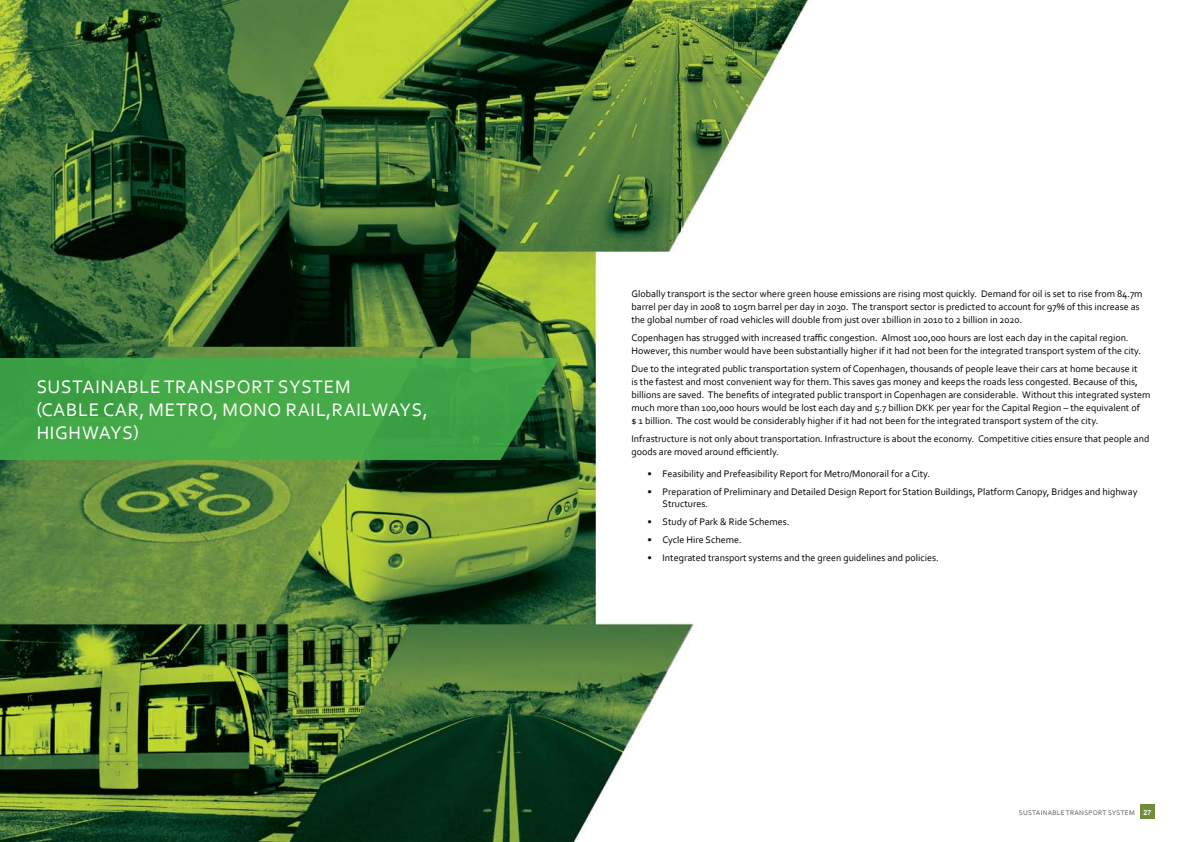
<style>
.page{position:relative;width:1191px;height:842px;background:#fff}
.page>*{position:absolute;margin:0;border:0;box-sizing:border-box;transform-origin:0 0}
.t1{font:19px/22.8px "Corbel";letter-spacing:.04em;color:#fff}
.t2{font:10px/13px "Corbel";color:#000}
.t3{font:7px "Corbel";color:#58595b}
.t4{font:700 7px "Arial";color:#fff}
</style>
<div class="page">
<div style="left:1140px;top:804px;width:15px;height:15px;background:#708d3b"></div>
<img style="left:0;top:0;width:811px;height:842px">
<svg style="left:0;top:358px;width:559px;height:102px;background:#3fa144"></svg>
<h1 class="t1" style="left:36px;top:375px;width:393px">Sustainable Transport System<br>(Cable car, Metro, Mono rail,Railways,<br>Highways)</h1>
<p class="t2" style="left:631px;top:287px;width:512px">Globally transport is the sector where green house emissions are rising most quickly. Demand for oil is set to rise from 84.7m barrel per day in 2008 to 105m barrel per day in 2030. The transport sector is predicted to account for 97% of this increase as the global number of road vehicles will double from just over 1billion in 2010 to 2 billion in 2020.</p>
<p class="t2" style="left:631px;top:331px;width:511px">Copenhagen has strugged with increased traffic congestion. Almost 100,000 hours are lost each day in the capital region.<br>However, this number would have been substantially higher if it had not been for the integrated transport system of the city.</p>
<p class="t2" style="left:631px;top:362px;width:520px">Due to the integrated public transportation system of Copenhagen, thousands of people leave their cars at home because it<br>is the fastest and most convenient way for them. This saves gas money and keeps the roads less congested. Because of this, billions are saved. The benefits of integrated public transport in Copenhagen are considerable. Without this integrated system much more than 100,000 hours would be lost each day and 5.7 billion DKK per year for the Capital Region – the equivalent of<br>$ 1 billion. The cost would be considerably higher if it had not been for the integrated transport system of the city.</p>
<p class="t2" style="left:631px;top:432px;width:519px">Infrastructure is not only about transportation. Infrastructure is about the economy. Competitive cities ensure that people and goods are moved around efficiently.</p>
<p class="t2" style="left:647px;top:467px;width:284px">• Feasibility and Prefeasibility Report for Metro/Monorail for a City.</p>
<p class="t2" style="left:662px;top:485px;width:476px;line-height:12px;text-indent:-15px">• Preparation of Preliminary and Detailed Design Report for Station Buildings, Platform Canopy, Bridges and highway<br>Structures.</p>
<p class="t2" style="left:647px;top:515px;width:143px">• Study of Park &amp; Ride Schemes.</p>
<p class="t2" style="left:647px;top:533px;width:96px">• Cycle Hire Scheme.</p>
<p class="t2" style="left:647px;top:551px;width:293px">• Integrated transport systems and the green guidelines and policies.</p>
<p class="t3" style="left:1019px;top:808px;width:10px">Sustainable</p>
<p class="t3" style="left:1066px;top:808px;width:10px">Transport</p>
<p class="t3" style="left:1108px;top:808px;width:10px">System</p>
<p class="t4" style="left:1143px;top:807px;width:9px">27</p>
</div>
